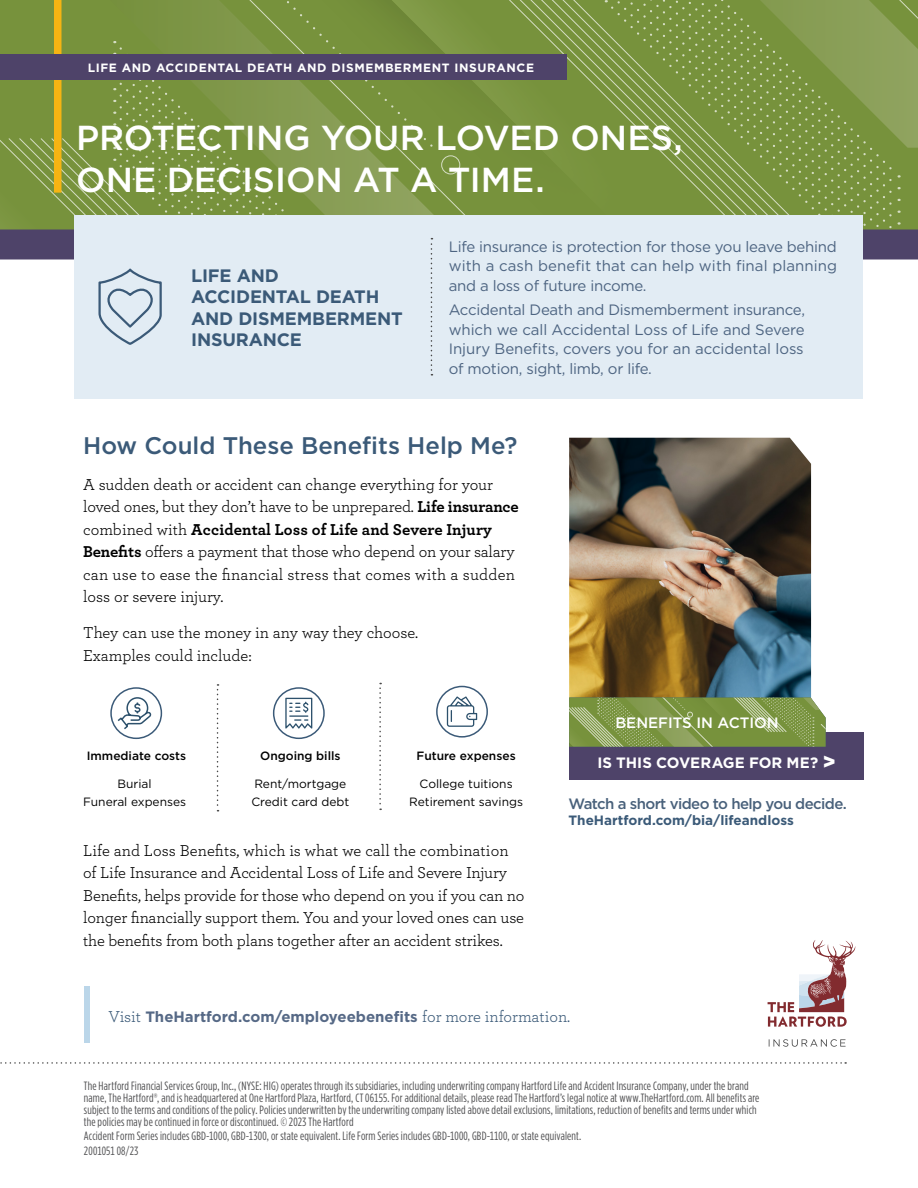
<style>
.page{position:relative;width:918px;height:1188px;background:#fff}
.page>*{position:absolute;margin:0;border:0;box-sizing:border-box;transform-origin:0 0}
.t1{font:500 34.65px/41.5px "Gotham";color:#fff}
.t2{font:500 24px "Gotham";color:#3b5a78}
.t3{font:700 18px/21.6px "Gotham";letter-spacing:-.01em;color:#3b5a78}
.t4{font:16.5px/22.5px "Archer";letter-spacing:-.01em;color:#000}
.t5{font:15px/19.5px "Gotham";letter-spacing:-.01em;color:#4d6481;text-align:justify}
.t6{font:700 15px "Gotham";color:#566986}
.t7{font:500 15px "Gotham";letter-spacing:-.04em;color:#49617b}
.t8{font:700 15px "Gotham";color:#fff}
.t9{font:500 15px "Gotham";color:#fff}
.t10{font:700 13.5px "Gotham";color:#3b5a78}
.t11{font:12px/12px "Gotham Condensed";letter-spacing:.015em;color:#4d4d4f}
.t12{font:12px/18px "Gotham";color:#000;text-align:center}
.t13{font:700 12px "Gotham";letter-spacing:.05em;color:#fff}
.t14{font:500 12px "Gotham";color:#000}
.s1{font-weight:700}
.s2{font-weight:900;font-size:21px}
.s3{font-family:"Archer";font-weight:400;font-size:16.5px;color:#3b5a78}
</style>
<div class="page">
<svg style="left:435px;top:0;width:54px;height:215px;background:#78923d"></svg>
<svg style="left:286px;top:0;width:149px;height:215px;background:#7d9646"></svg>
<div style="left:441px;top:155px;width:19px;height:19px;border:1px solid #fff;border-radius:50%"></div>
<svg style="left:250px;top:0;width:36px;height:215px;background:#7d9646"></svg>
<svg style="left:0;top:0;width:250px;height:230px;background:#7a9441"></svg>
<div style="left:457px;top:0;width:32px;height:104px;background:#78933d"></div>
<svg style="left:803px;top:148px;width:96px;height:82px;background:#7b9542"></svg>
<div style="left:489px;top:0;width:249px;height:215px;background:#77923c"></div>
<svg style="left:494px;top:0;width:92px;height:130px;background:#7b9542"></svg>
<svg style="left:586px;top:0;width:332px;height:148px;background:#7f9848"></svg>
<div style="left:54px;top:0;width:8px;height:193px;background:#f6b413"></div>
<div style="left:0;top:54px;width:567px;height:26px;background:#4e4369"></div>
<div style="left:0;top:230px;width:918px;height:30px;background:#4e4369"></div>
<div style="left:75px;top:215px;width:788px;height:184px;background:#e2ecf4"></div>
<svg style="left:431px;top:238px;width:1px;height:138px"></svg>
<img style="left:569px;top:438px;width:242px;height:260px">
<div style="left:569px;top:733px;width:295px;height:47px;background:#4e4369"></div>
<svg style="left:569px;top:698px;width:257px;height:49px;background:#849c4f"></svg>
<div style="left:84px;top:987px;width:6px;height:56px;background:#bbd6e9"></div>
<svg style="left:0;top:1062px;width:846px;height:2px"></svg>
<svg style="left:768px;top:940px;width:87px;height:87px"></svg>
<svg style="left:769px;top:1039px;width:77px;height:8px"></svg>
<svg style="left:217px;top:684px;width:2px;height:128px"></svg>
<svg style="left:379px;top:683px;width:2px;height:127px"></svg>
<div style="left:110px;top:687px;width:52px;height:52px;border:2px solid #3b5a78;border-radius:50%"></div>
<svg style="left:116px;top:696px;width:36px;height:35px"></svg>
<div style="left:273px;top:687px;width:52px;height:52px;border:2px solid #3b5a78;border-radius:50%"></div>
<svg style="left:285px;top:698px;width:27px;height:31px"></svg>
<div style="left:436px;top:686px;width:52px;height:52px;border:2px solid #3b5a78;border-radius:50%"></div>
<svg style="left:447px;top:696px;width:30px;height:31px"></svg>
<svg style="left:98px;top:268px;width:64px;height:77px"></svg>
<p class="t13" style="left:88px;top:60px;width:448px">LIFE AND ACCIDENTAL DEATH AND DISMEMBERMENT INSURANCE</p>
<h1 class="t1" style="left:76px;top:117px;width:608px">PROTECTING YOUR LOVED ONES,<br>ONE DECISION AT A TIME.</h1>
<h3 class="t3" style="left:191px;top:264px;width:213px">LIFE AND<br>ACCIDENTAL DEATH<br>AND DISMEMBERMENT<br>INSURANCE</h3>
<p class="t5" style="left:449px;top:236px;width:390px">Life insurance is protection for those you leave behind with a cash benefit that can help with final planning and a loss of future income.</p>
<p class="t5" style="left:449px;top:300px;width:358px">Accidental Death and Dismemberment insurance, which we call Accidental Loss of Life and Severe Injury Benefits, covers you for an accidental loss of motion, sight, limb, or life.</p>
<h2 class="t2" style="left:83px;top:430px;width:436px">How Could These Benefits Help Me?</h2>
<p class="t4" style="left:83px;top:472px;width:437px">A sudden death or accident can change everything for your loved ones, but they don’t have to be unprepared. <span class="s1">Life insurance </span>combined with <span class="s1">Accidental Loss of Life and Severe Injury Benefits</span> offers a payment that those who depend on your salary can use to ease the financial stress that comes with a sudden loss or severe injury.</p>
<h3 class="t4" style="left:83px;top:621px;width:337px">They can use the money in any way they choose.<br>Examples could include:</h3>
<p class="t14" style="left:87px;top:748px;width:101px">Immediate costs</p>
<p class="t12" style="left:83px;top:774px;width:105px">Burial<br>Funeral expenses</p>
<p class="t14" style="left:260px;top:748px;width:82px">Ongoing bills</p>
<p class="t12" style="left:251px;top:774px;width:100px;text-align:left">Rent/mortgage<br>Credit card debt</p>
<p class="t14" style="left:417px;top:748px;width:101px">Future expenses</p>
<p class="t12" style="left:409px;top:774px;width:115px">College tuitions<br>Retirement savings</p>
<p class="t4" style="left:83px;top:838px;width:443px">Life and Loss Benefits, which is what we call the combination of Life Insurance and Accidental Loss of Life and Severe Injury Benefits, helps provide for those who depend on you if you can no longer financially support them. You and your loved ones can use the benefits from both plans together after an accident strikes.</p>
<p class="t9" style="left:615px;top:713px;width:165px">BENEFITS IN ACTION</p>
<p class="t8" style="left:597px;top:753px;width:240px">IS THIS COVERAGE FOR ME? <span class="s2">&gt;</span></p>
<p class="t7" style="left:569px;top:794px;width:280px">Watch a short video to help you decide.</p>
<p class="t10" style="left:569px;top:811px;width:227px">TheHartford.com/bia/lifeandloss</p>
<p class="t6" style="left:109px;top:1007px;width:463px"><span class="s3">Visit</span> TheHartford.com/employeebenefits <span class="s3">for more information.</span></p>
<p class="t11" style="left:84px;top:1080px;width:677px">The Hartford Financial Services Group, Inc., (NYSE: HIG) operates through its subsidiaries, including underwriting company Hartford Life and Accident Insurance Company, under the brand name, The Hartford®, and is headquartered at One Hartford Plaza, Hartford, CT 06155. For additional details, please read The Hartford’s legal notice at www.TheHartford.com. All benefits are subject to the terms and conditions of the policy. Policies underwritten by the underwriting company listed above detail exclusions, limitations, reduction of benefits and terms under which the policies may be continued in force or discontinued. © 2023 The Hartford</p>
<p class="t11" style="left:84px;top:1129px;width:499px;line-height:14.5px">Accident Form Series includes GBD-1000, GBD-1300, or state equivalent. Life Form Series includes GBD-1000, GBD-1100, or state equivalent.<br>2001051 08/23</p>
</div>
